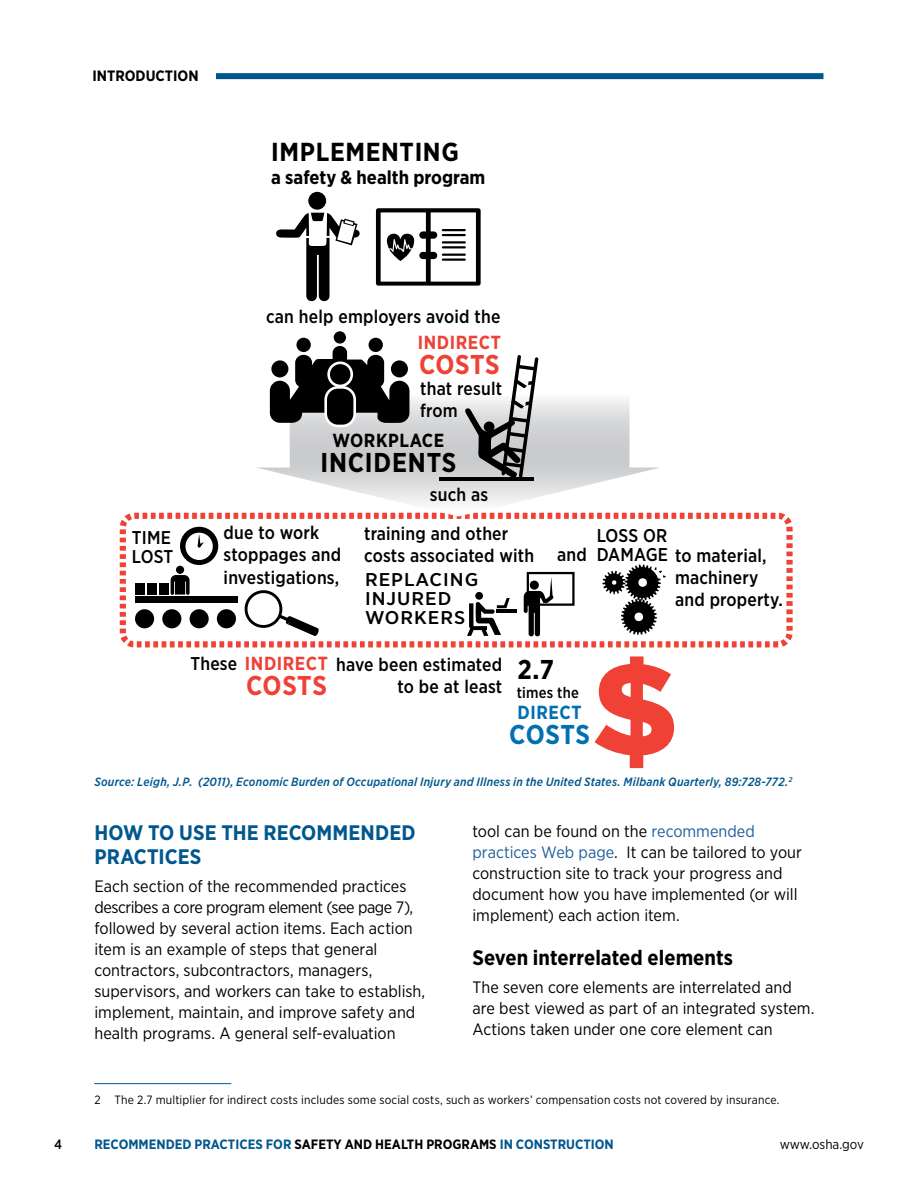
<style>
.page{position:relative;width:918px;height:1188px;background:#fff}
.page>*{position:absolute;margin:0;border:0;box-sizing:border-box;transform-origin:0 0}
.t1{font:700 27.15px "Gotham Narrow";letter-spacing:.03em;color:#000}
.t2{font:700 27.15px "Gotham Narrow";letter-spacing:.015em;color:#ef4136}
.t3{font:700 27.15px "Gotham Narrow";letter-spacing:.015em;color:#0070b1}
.t4{font:700 25.95px "Gotham Narrow";letter-spacing:.025em;color:#000}
.Blue_ALL_CAPS_subhea{font:700 21px/24px "Gotham Narrow";letter-spacing:.005em;color:#00578f}
.Black_subhead__h2{font:700 21px "Gotham Narrow";color:#000}
.t5{font:700 18.9px "Gotham Narrow";color:#000}
.t6{font:700 18.9px "Gotham Narrow";letter-spacing:.03em;color:#ef4136}
.t7{font:700 18.9px "Gotham Narrow";letter-spacing:.03em;color:#0070b1}
.t8{font:500 18.45px/22.2px "Gotham Narrow";letter-spacing:.01em;color:#000}
.t9{font:500 18.45px/18.9px "Gotham Narrow";letter-spacing:.05em;color:#000;scale:1.1 1}
.BLACK_BODY_TEXT{font:16.5px/21px "Gotham Narrow";color:#000}
.t10{font:500 15.45px "Gotham Narrow";letter-spacing:.01em;color:#000}
.t11{font:700 15px "Gotham Narrow";color:#000}
.t12{font:700 13.5px "Gotham Narrow";color:#00578f}
.t13{font:13.5px "Gotham Narrow";color:#000}
.t14{font:500 13.5px "Gotham Narrow";color:#000}
.Source{font:italic 500 12px "Gotham Narrow";letter-spacing:.02em;color:#00578f}
.footnote{font:12px "Gotham Narrow";letter-spacing:.015em;color:#000}
.s1{font-weight:700;font-size:18.9px;color:#ef4136}
.s2{color:#215e9e}
.s3{color:#000}
</style>
<div class="page">
<hr style="left:94px;top:1083px;width:137px;height:1px;background:#00578f">
<div style="left:216px;top:73px;width:608px;height:6px;background:#00578f"></div>
<div style="left:120px;top:513px;width:673px;height:134px;border:6px dashed #ef4136;border-radius:12px"></div>
<svg style="left:256px;top:388px;width:405px;height:128px"></svg>
<svg style="left:376px;top:208px;width:105px;height:78px"></svg>
<div style="left:308px;top:192px;width:18px;height:18px;background:#000;border-radius:50%"></div>
<svg style="left:276px;top:213px;width:84px;height:89px"></svg>
<div style="left:296px;top:338px;width:15px;height:14px;background:#000;border-radius:50%"></div>
<div style="left:369px;top:338px;width:14px;height:14px;background:#000;border-radius:50%"></div>
<div style="left:334px;top:331px;width:12px;height:13px;background:#000;border-radius:50%"></div>
<svg style="left:270px;top:346px;width:139px;height:77px"></svg>
<div style="left:329px;top:363px;width:23px;height:23px;background:#000;border-radius:50%"></div>
<div style="left:327px;top:362px;width:26px;height:25px;border:3px solid #fff;border-radius:50%"></div>
<div style="left:326px;top:387px;width:29px;height:39px;background:#000;border-radius:12px"></div>
<div style="left:324px;top:386px;width:32px;height:41px;border:3px solid #fff;border-radius:12px"></div>
<hr style="left:439px;top:477px;width:94px;height:4px;background:#000">
<svg style="left:180px;top:527px;width:38px;height:38px"></svg>
<svg style="left:171px;top:575px;width:19px;height:20px"></svg>
<div style="left:176px;top:566px;width:8px;height:8px;background:#000;border-radius:50%"></div>
<svg style="left:244px;top:590px;width:75px;height:46px"></svg>
<div style="left:527px;top:572px;width:48px;height:34px;border:2px solid #000"></div>
<hr style="left:496px;top:609px;width:21px;height:4px;background:#000">
<div style="left:475px;top:592px;width:8px;height:8px;background:#000;border-radius:50%"></div>
<svg style="left:467px;top:598px;width:43px;height:38px"></svg>
<svg style="left:524px;top:591px;width:31px;height:46px"></svg>
<div style="left:530px;top:581px;width:9px;height:9px;background:#000;border-radius:50%"></div>
<hr style="left:550px;top:577px;width:3px;height:20px;background:#000">
<svg style="left:595px;top:656px;width:79px;height:112px"></svg>
<svg style="left:464px;top:355px;width:74px;height:123px"></svg>
<div style="left:135px;top:597px;width:103px;height:6px;background:#000"></div>
<div style="left:135px;top:609px;width:19px;height:19px;background:#000;border-radius:50%"></div>
<div style="left:162px;top:609px;width:19px;height:19px;background:#000;border-radius:50%"></div>
<div style="left:190px;top:609px;width:19px;height:19px;background:#000;border-radius:50%"></div>
<div style="left:217px;top:609px;width:19px;height:19px;background:#000;border-radius:50%"></div>
<div style="left:136px;top:584px;width:9px;height:11px;background:#000"></div>
<div style="left:147px;top:584px;width:10px;height:11px;background:#000"></div>
<div style="left:159px;top:584px;width:9px;height:11px;background:#000"></div>
<svg style="left:602px;top:564px;width:64px;height:71px"></svg>
<p class="t11" style="left:92px;top:66px;width:108px">INTRODUCTION</p>
<p class="t4" style="left:271px;top:136px;width:189px">IMPLEMENTING</p>
<p class="t5" style="left:271px;top:165px;width:216px">a safety &amp; health program</p>
<p class="t8" style="left:132px;top:528px;width:43px;line-height:18.9px">TIME<br>LOST</p>
<p class="t8" style="left:266px;top:305px;width:236px">can help employers avoid the</p>
<p class="t6" style="left:418px;top:330px;width:84px">INDIRECT</p>
<p class="t2" style="left:419px;top:347px;width:82px">COSTS</p>
<p class="t8" style="left:420px;top:377px;width:83px">that result from</p>
<p class="t5" style="left:332px;top:428px;width:113px">WORKPLACE</p>
<p class="t1" style="left:320px;top:445px;width:137px">INCIDENTS</p>
<p class="t8" style="left:430px;top:483px;width:60px">such as</p>
<p class="t8" style="left:224px;top:521px;width:119px">due to work stoppages and investigations,</p>
<p class="t8" style="left:364px;top:522px;width:172px">training and other costs associated with</p>
<p class="t9" style="left:365px;top:570px;width:104px">REPLACING<br>INJURED<br>WORKERS</p>
<p class="t8" style="left:557px;top:543px;width:31px">and</p>
<p class="t8" style="left:597px;top:524px;width:72px">LOSS OR</p>
<p class="t8" style="left:675px;top:544px;width:109px;text-indent:-78px">DAMAGE to material, machinery and property.</p>
<p class="t8" style="left:191px;top:653px;width:313px;text-align:right">These <span class="s1">INDIRECT</span> have been estimated to be at least</p>
<p class="t1" style="left:517px;top:652px;width:38px">2.7</p>
<p class="t2" style="left:246px;top:668px;width:82px">COSTS</p>
<p class="t10" style="left:517px;top:682px;width:64px">times the</p>
<p class="t7" style="left:518px;top:700px;width:65px">DIRECT</p>
<p class="t3" style="left:509px;top:717px;width:82px">COSTS</p>
<p class="Source" style="left:94px;top:774px;width:699px">Source: Leigh, J.P. (2011), Economic Burden of Occupational Injury and Illness in the United States. Milbank Quarterly, 89:728-772.<sup>2</sup></p>
<p class="Blue_ALL_CAPS_subhea" style="left:94px;top:821px;width:323px">HOW TO USE THE RECOMMENDED<br>PRACTICES</p>
<p class="BLACK_BODY_TEXT" style="left:94px;top:875px;width:332px">Each section of the recommended practices describes a core program element (see page 7), followed by several action items. Each action item is an example of steps that general contractors, subcontractors, managers, supervisors, and workers can take to establish, implement, maintain, and improve safety and health programs. A general self-evaluation</p>
<p class="BLACK_BODY_TEXT" style="left:472px;top:820px;width:331px">tool can be found on the <span class="s2">recommended practices Web page</span>. It can be tailored to your construction site to track your progress and document how you have implemented (or will implement) each action item.</p>
<p class="Black_subhead__h2" style="left:472px;top:944px;width:262px">Seven interrelated elements</p>
<p class="BLACK_BODY_TEXT" style="left:472px;top:976px;width:344px">The seven core elements are interrelated and are best viewed as part of an integrated system.<br>Actions taken under one core element can</p>
<p class="footnote" style="left:94px;top:1093px;width:687px">2 The 2.7 multiplier for indirect costs includes some social costs, such as workers’ compensation costs not covered by insurance.</p>
<p class="t14" style="left:54px;top:1136px;width:10px">4</p>
<p class="t12" style="left:94px;top:1136px;width:521px">RECOMMENDED PRACTICES FOR <span class="s3">SAFETY AND HEALTH PROGRAMS</span> IN CONSTRUCTION</p>
<p class="t13" style="left:780px;top:1136px;width:86px">www.osha.gov</p>
</div>
